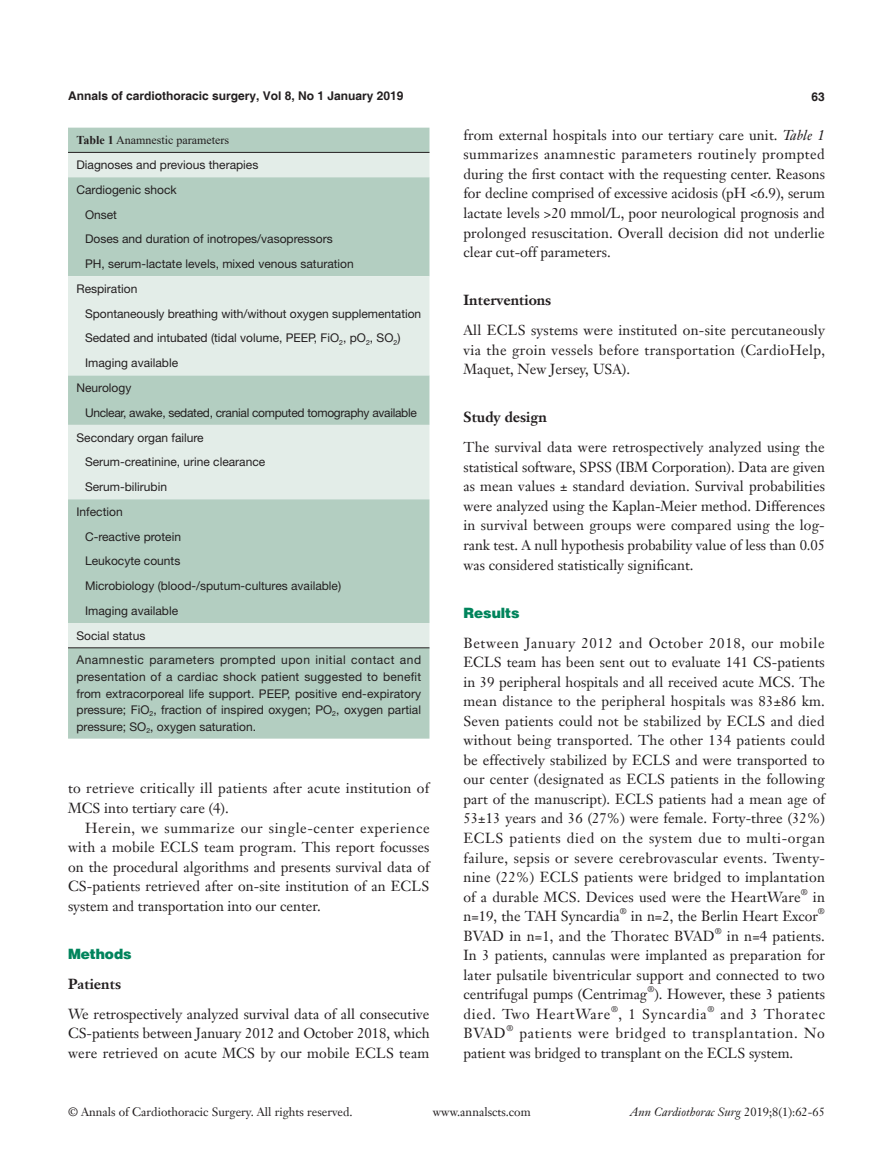
<style>
.page{position:relative;width:893px;height:1170px;background:#fff}
.page>*{position:absolute;margin:0;border:0;box-sizing:border-box;transform-origin:0 0}
.t1{font:14.25px/19.5px "Janson Text LT";letter-spacing:.01em;color:#231f20;text-align:justify}
.t2{font:14.25px "Janson Text LT";letter-spacing:.05em;color:#231f20}
.二级标题下沉{font:700 14.25px "Janson Text LT";color:#231f20}
.一级标题下沉{font:900 14.25px "Helvetica";color:#00845c}
.t3{font:12px/16.5px "Helvetica Neue LT Pro";color:#231f20;text-align:justify}
.t4{font:12px "Janson Text LT";color:#231f20}
.t5{font:12px "Helvetica Neue LT Pro";letter-spacing:-.025em;color:#231f20}
.t6{font:700 12px "Helvetica";color:#231f20}
.t7{font:italic 12px "Janson Text LT";color:#231f20}
.t8{font:12px "Times New Roman";color:#231f20}
.t9{font:8.25px "Janson Text LT";color:#231f20}
.s1{font-weight:700}
.s2{font-style:italic}
.s3{font-style:normal}
</style>
<div class="page">
<div style="left:68px;top:128px;width:361px;height:610px;background:#b3cec1"></div>
<svg style="left:68px;top:153px;width:361px;height:494px;background:#c8dbd2"></svg>
<hr style="left:68px;top:152px;width:361px;height:1px;background:#231f20">
<hr style="left:68px;top:647px;width:361px;height:1px;background:#231f20">
<p class="t6" style="left:68px;top:88px;width:337px">Annals of cardiothoracic surgery, Vol 8, No 1 January 2019</p>
<p class="t6" style="left:812px;top:89px;width:15px">63</p>
<p class="t8" style="left:77px;top:131px;width:154px"><span class="s1">Table 1</span> Anamnestic parameters</p>
<p class="t3" style="left:77px;top:156px;width:183px">Diagnoses and previous therapies</p>
<p class="t3" style="left:77px;top:181px;width:102px">Cardiogenic shock</p>
<p class="t3" style="left:85px;top:206px;width:34px">Onset</p>
<p class="t3" style="left:85px;top:230px;width:249px">Doses and duration of inotropes/vasopressors</p>
<p class="t3" style="left:85px;top:255px;width:270px">PH, serum-lactate levels, mixed venous saturation</p>
<p class="t3" style="left:77px;top:280px;width:62px">Respiration</p>
<p class="t3" style="left:85px;top:305px;width:338px">Spontaneously breathing with/without oxygen supplementation</p>
<p class="t3" style="left:85px;top:329px;width:317px">Sedated and intubated (tidal volume, PEEP, FiO<sub>2</sub>, pO<sub>2</sub>, SO<sub>2</sub>)</p>
<p class="t3" style="left:85px;top:354px;width:95px">Imaging available</p>
<p class="t3" style="left:77px;top:379px;width:56px">Neurology</p>
<p class="t5" style="left:85px;top:405px;width:333px">Unclear, awake, sedated, cranial computed tomography available</p>
<p class="t3" style="left:77px;top:428px;width:129px">Secondary organ failure</p>
<p class="t3" style="left:85px;top:453px;width:182px">Serum-creatinine, urine clearance</p>
<p class="t3" style="left:85px;top:478px;width:84px">Serum-bilirubin</p>
<p class="t3" style="left:77px;top:503px;width:48px">Infection</p>
<p class="t3" style="left:85px;top:528px;width:98px">C-reactive protein</p>
<p class="t3" style="left:85px;top:552px;width:97px">Leukocyte counts</p>
<p class="t3" style="left:85px;top:577px;width:258px">Microbiology (blood-/sputum-cultures available)</p>
<p class="t3" style="left:85px;top:602px;width:95px">Imaging available</p>
<p class="t3" style="left:77px;top:627px;width:70px">Social status</p>
<p class="t3" style="left:77px;top:651px;width:346px">Anamnestic parameters prompted upon initial contact and presentation of a cardiac shock patient suggested to benefit from extracorporeal life support. PEEP, positive end-expiratory pressure; FiO<sub>2</sub>, fraction of inspired oxygen; PO<sub>2</sub>, oxygen partial pressure; SO<sub>2</sub>, oxygen saturation.</p>
<p class="t1" style="left:68px;top:778px;width:363px">to retrieve critically ill patients after acute institution of<br>MCS into tertiary care (4).</p>
<p class="t1" style="left:68px;top:817px;width:363px;text-indent:17px">Herein, we summarize our single-center experience with a mobile ECLS team program. This report focusses on the procedural algorithms and presents survival data of CS-patients retrieved after on-site institution of an ECLS system and transportation into our center.</p>
<p class="一级标题下沉" style="left:68px;top:944px;width:65px">Methods</p>
<p class="二级标题下沉" style="left:68px;top:974px;width:55px">Patients</p>
<p class="t1" style="left:68px;top:1003px;width:363px">We retrospectively analyzed survival data of all consecutive CS-patients between January 2012 and October 2018, which were retrieved on acute MCS by our mobile ECLS team</p>
<p class="t1" style="left:463px;top:125px;width:363px">from external hospitals into our tertiary care unit. <span class="s2">Table 1 </span>summarizes anamnestic parameters routinely prompted during the first contact with the requesting center. Reasons for decline comprised of excessive acidosis (pH &lt;6.9), serum lactate levels &gt;20 mmol/L, poor neurological prognosis and prolonged resuscitation. Overall decision did not underlie clear cut-off parameters.</p>
<p class="二级标题下沉" style="left:463px;top:291px;width:89px">Interventions</p>
<p class="t1" style="left:463px;top:320px;width:363px">All ECLS systems were instituted on-site percutaneously via the groin vessels before transportation (CardioHelp, Maquet, New Jersey, USA).</p>
<p class="二级标题下沉" style="left:463px;top:408px;width:85px">Study design</p>
<p class="t1" style="left:463px;top:437px;width:363px">The survival data were retrospectively analyzed using the statistical software, SPSS (IBM Corporation). Data are given as mean values ± standard deviation. Survival probabilities were analyzed using the Kaplan-Meier method. Differences in survival between groups were compared using the log&shy;rank test. A null hypothesis probability value of less than 0.05 was considered statistically significant.</p>
<p class="一级标题下沉" style="left:463px;top:603px;width:58px">Results</p>
<p class="t1" style="left:463px;top:632px;width:363px">Between January 2012 and October 2018, our mobile ECLS team has been sent out to evaluate 141 CS-patients in 39 peripheral hospitals and all received acute MCS. The mean distance to the peripheral hospitals was 83±86 km.<br>Seven patients could not be stabilized by ECLS and died without being transported. The other 134 patients could be effectively stabilized by ECLS and were transported to our center (designated as ECLS patients in the following part of the manuscript). ECLS patients had a mean age of 53±13 years and 36 (27%) were female. Forty-three (32%)<br>ECLS patients died on the system due to multi-organ failure, sepsis or severe cerebrovascular events. Twenty&shy;nine (22%) ECLS patients were bridged to implantation of a durable MCS. Devices used were the HeartWare</p>
<p class="t9" style="left:801px;top:886px;width:8px">®</p>
<p class="t1" style="left:813px;top:886px;width:14px">in</p>
<p class="t1" style="left:463px;top:906px;width:158px">n=19, the TAH Syncardia</p>
<p class="t9" style="left:620px;top:906px;width:8px">®</p>
<p class="t1" style="left:631px;top:906px;width:189px">in n=2, the Berlin Heart Excor</p>
<p class="t9" style="left:818px;top:906px;width:8px">®</p>
<p class="t1" style="left:463px;top:925px;width:253px">BVAD in n=1, and the Thoratec BVAD</p>
<p class="t9" style="left:715px;top:925px;width:8px">®</p>
<p class="t1" style="left:463px;top:925px;width:363px;text-indent:263px">in n=4 patients.<br>In 3 patients, cannulas were implanted as preparation for later pulsatile biventricular support and connected to two centrifugal pumps (Centrimag</p>
<p class="t9" style="left:647px;top:984px;width:8px">®</p>
<p class="t1" style="left:654px;top:984px;width:172px">). However, these 3 patients</p>
<p class="t2" style="left:463px;top:1004px;width:148px">died. Two HeartWare</p>
<p class="t9" style="left:611px;top:1003px;width:8px">®</p>
<p class="t2" style="left:618px;top:1004px;width:90px">, 1 Syncardia</p>
<p class="t9" style="left:707px;top:1003px;width:8px">®</p>
<p class="t2" style="left:720px;top:1004px;width:106px">and 3 Thoratec</p>
<p class="t1" style="left:463px;top:1023px;width:44px">BVAD</p>
<p class="t9" style="left:506px;top:1023px;width:8px">®</p>
<p class="t1" style="left:463px;top:1023px;width:363px;text-indent:56px">patients were bridged to transplantation. No patient was bridged to transplant on the ECLS system.</p>
<p class="t4" style="left:68px;top:1104px;width:286px">© Annals of Cardiothoracic Surgery. All rights reserved.</p>
<p class="t4" style="left:433px;top:1104px;width:99px">www.annalscts.com</p>
<p class="t7" style="left:630px;top:1104px;width:196px">Ann Cardiothorac Surg <span class="s3">2019;8(1):62-65</span></p>
</div>
